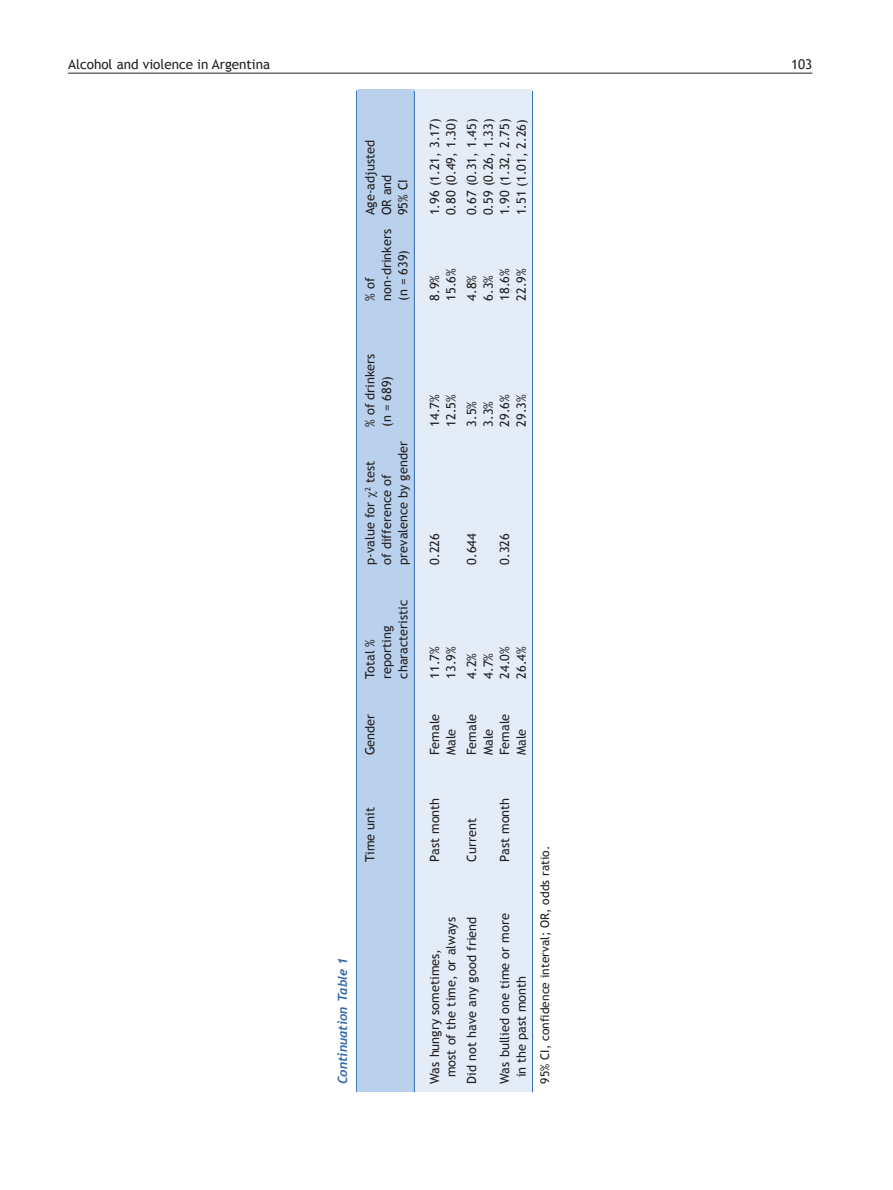
<style>
.page{position:relative;width:893px;height:1190px;background:#fff}
.page>*{position:absolute;margin:0;border:0;box-sizing:border-box;transform-origin:0 0}
.t1{font:13.5px "Trebuchet MS";color:#231f20}
.t2{font:12.75px "Trebuchet MS";color:#231f20}
.t3{font:italic 700 12.75px "Trebuchet";color:#306aad}
.t4{font:12px "Trebuchet MS";color:#231f20}
</style>
<div class="page">
<hr style="left:68px;top:73px;width:744px;height:1px;background:#231f20">
<div style="left:0;top:89px;width:532px;height:1003px;background:#e4edf7"></div>
<div style="left:357px;top:89px;width:56px;height:1003px;background:#b9d1ec"></div>
<hr style="left:356px;top:91px;width:1px;height:1001px;background:#306aad">
<hr style="left:414px;top:91px;width:1px;height:1001px;background:#306aad">
<hr style="left:532px;top:91px;width:1px;height:1001px;background:#306aad">
<div style="left:0;top:81px;width:356px;height:1023px;background:#fff"></div>
<p class="t1" style="left:68px;top:56px;width:204px">Alcohol and violence in Argentina</p>
<p class="t1" style="left:791px;top:56px;width:23px">103</p>
<p class="t2" style="left:363px;top:215px;width:77px;rotate:-90deg">Age-adjusted</p>
<p class="t2" style="left:379px;top:301px;width:128px;rotate:-90deg">non-drinkers OR and</p>
<p class="t2" style="left:396px;top:215px;width:38px;rotate:-90deg">95% CI</p>
<p class="t2" style="left:396px;top:301px;width:52px;rotate:-90deg">(n = 639)</p>
<p class="t2" style="left:363px;top:301px;width:25px;rotate:-90deg">% of</p>
<p class="t2" style="left:427px;top:215px;width:98px;rotate:-90deg">1.96 (1.21, 3.17)</p>
<p class="t2" style="left:443px;top:215px;width:98px;rotate:-90deg">0.80 (0.49, 1.30)</p>
<p class="t2" style="left:481px;top:215px;width:98px;rotate:-90deg">0.59 (0.26, 1.33)</p>
<p class="t2" style="left:497px;top:215px;width:98px;rotate:-90deg">1.90 (1.32, 2.75)</p>
<p class="t2" style="left:464px;top:215px;width:98px;rotate:-90deg">0.67 (0.31, 1.45)</p>
<p class="t2" style="left:514px;top:215px;width:97px;rotate:-90deg">1.51 (1.01, 2.26)</p>
<p class="t2" style="left:443px;top:301px;width:34px;rotate:-90deg">15.6%</p>
<p class="t2" style="left:427px;top:301px;width:27px;rotate:-90deg">8.9%</p>
<p class="t2" style="left:497px;top:301px;width:34px;rotate:-90deg">18.6%</p>
<p class="t2" style="left:514px;top:301px;width:34px;rotate:-90deg">22.9%</p>
<p class="t2" style="left:464px;top:301px;width:27px;rotate:-90deg">4.8%</p>
<p class="t2" style="left:481px;top:301px;width:27px;rotate:-90deg">6.3%</p>
<p class="t2" style="left:363px;top:427px;width:75px;rotate:-90deg">% of drinkers</p>
<p class="t2" style="left:379px;top:427px;width:52px;rotate:-90deg">(n = 689)</p>
<p class="t2" style="left:396px;top:565px;width:125px;rotate:-90deg">prevalence by gender</p>
<p class="t2" style="left:363px;top:565px;width:105px;rotate:-90deg">p-value for <sup>2</sup> test</p>
<p class="t2" style="left:379px;top:565px;width:92px;rotate:-90deg">of difference of</p>
<p class="t2" style="left:396px;top:679px;width:80px;rotate:-90deg">characteristic</p>
<p class="t2" style="left:379px;top:679px;width:54px;rotate:-90deg">reporting</p>
<p class="t2" style="left:363px;top:679px;width:41px;rotate:-90deg">Total %</p>
<p class="t2" style="left:363px;top:755px;width:43px;rotate:-90deg">Gender</p>
<p class="t2" style="left:363px;top:862px;width:56px;rotate:-90deg">Time unit</p>
<p class="t3" style="left:335px;top:1084px;width:129px;rotate:-90deg">Continuation Table 1</p>
<p class="t2" style="left:427px;top:427px;width:34px;rotate:-90deg">14.7%</p>
<p class="t2" style="left:443px;top:427px;width:34px;rotate:-90deg">12.5%</p>
<p class="t2" style="left:497px;top:427px;width:34px;rotate:-90deg">29.6%</p>
<p class="t2" style="left:514px;top:427px;width:34px;rotate:-90deg">29.3%</p>
<p class="t2" style="left:464px;top:427px;width:27px;rotate:-90deg">3.5%</p>
<p class="t2" style="left:481px;top:427px;width:27px;rotate:-90deg">3.3%</p>
<p class="t2" style="left:427px;top:565px;width:33px;rotate:-90deg">0.226</p>
<p class="t2" style="left:464px;top:565px;width:33px;rotate:-90deg">0.644</p>
<p class="t2" style="left:497px;top:565px;width:33px;rotate:-90deg">0.326</p>
<p class="t2" style="left:427px;top:679px;width:34px;rotate:-90deg">11.7%</p>
<p class="t2" style="left:443px;top:679px;width:34px;rotate:-90deg">13.9%</p>
<p class="t2" style="left:514px;top:679px;width:34px;rotate:-90deg">26.4%</p>
<p class="t2" style="left:497px;top:679px;width:34px;rotate:-90deg">24.0%</p>
<p class="t2" style="left:464px;top:679px;width:27px;rotate:-90deg">4.2%</p>
<p class="t2" style="left:481px;top:679px;width:27px;rotate:-90deg">4.7%</p>
<p class="t2" style="left:427px;top:755px;width:43px;rotate:-90deg">Female</p>
<p class="t2" style="left:443px;top:755px;width:28px;rotate:-90deg">Male</p>
<p class="t2" style="left:497px;top:755px;width:43px;rotate:-90deg">Female</p>
<p class="t2" style="left:464px;top:755px;width:43px;rotate:-90deg">Female</p>
<p class="t2" style="left:514px;top:755px;width:28px;rotate:-90deg">Male</p>
<p class="t2" style="left:481px;top:755px;width:28px;rotate:-90deg">Male</p>
<p class="t2" style="left:427px;top:862px;width:66px;rotate:-90deg">Past month</p>
<p class="t2" style="left:464px;top:862px;width:45px;rotate:-90deg">Current</p>
<p class="t2" style="left:443px;top:1077px;width:162px;rotate:-90deg">most of the time, or always</p>
<p class="t2" style="left:427px;top:1084px;width:136px;rotate:-90deg">Was hungry sometimes,</p>
<p class="t2" style="left:464px;top:1084px;width:168px;rotate:-90deg">Did not have any good friend</p>
<p class="t2" style="left:497px;top:862px;width:66px;rotate:-90deg">Past month</p>
<p class="t2" style="left:497px;top:1084px;width:172px;rotate:-90deg">Was bullied one time or more</p>
<p class="t2" style="left:514px;top:1077px;width:103px;rotate:-90deg">in the past month</p>
<p class="t4" style="left:538px;top:1084px;width:239px;rotate:-90deg">95% CI, confidence interval; OR, odds ratio.</p>
</div>
